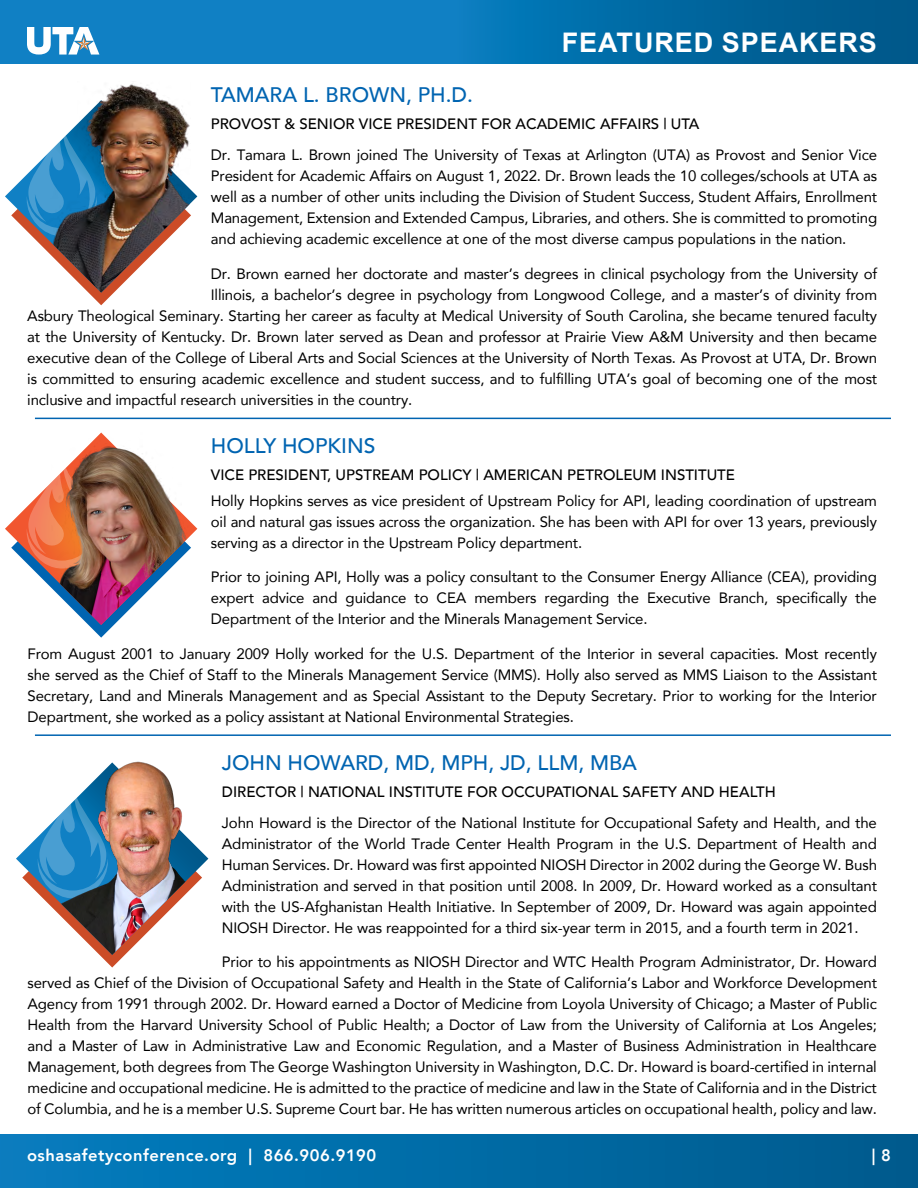
<style>
.page{position:relative;width:918px;height:1188px;background:#fff}
.page>*{position:absolute;margin:0;border:0;box-sizing:border-box;transform-origin:0 0}
.t1{font:700 27px "Arial";letter-spacing:.035em;color:#fff}
.t2{font:500 21px "Avenir";color:#0064b1}
.t3{font:800 16.5px "Avenir";letter-spacing:.03em;color:#fff}
.t4{font:15px/21px "Avenir";letter-spacing:-.01em;color:#000;text-align:justify}
.t5{font:500 15px "Avenir";color:#000}
</style>
<div class="page">
<div style="left:0;top:1134px;width:918px;height:54px;background:linear-gradient(to right,#047dbf,#005a8d)"></div>
<svg style="left:0;top:0;width:918px;height:64px"></svg>
<svg style="left:89px;top:293px;width:25px;height:12px"></svg>
<img style="left:5px;top:123px;width:192px;height:170px">
<img style="left:78px;top:84px;width:112px;height:113px">
<svg style="left:5px;top:483px;width:192px;height:155px"></svg>
<img style="left:51px;top:483px;width:144px;height:142px">
<img style="left:51px;top:433px;width:130px;height:102px">
<hr style="left:35px;top:418px;width:856px;height:1px;background:#0064b1">
<hr style="left:35px;top:734px;width:856px;height:2px;background:#0064b1">
<svg style="left:16px;top:826px;width:109px;height:142px"></svg>
<img style="left:48px;top:834px;width:160px;height:121px">
<img style="left:48px;top:761px;width:136px;height:119px">
<svg style="left:27px;top:27px;width:72px;height:28px"></svg>
<h1 class="t1" style="left:562px;top:24px;width:317px">FEATURED SPEAKERS</h1>
<h2 class="t2" style="left:211px;top:77px;width:264px">TAMARA L. BROWN, PH.D.</h2>
<p class="t5" style="left:211px;top:111px;width:490px">PROVOST &amp; SENIOR VICE PRESIDENT FOR ACADEMIC AFFAIRS | UTA</p>
<p class="t4" style="left:211px;top:144px;width:668px">Dr. Tamara L. Brown joined The University of Texas at Arlington (UTA) as Provost and Senior Vice President for Academic Affairs on August 1, 2022. Dr. Brown leads the 10 colleges/schools at UTA as well as a number of other units including the Division of Student Success, Student Affairs, Enrollment Management, Extension and Extended Campus, Libraries, and others. She is committed to promoting and achieving academic excellence at one of the most diverse campus populations in the nation.</p>
<p class="t4" style="left:211px;top:263px;width:668px">Dr. Brown earned her doctorate and master’s degrees in clinical psychology from the University of</p>
<p class="t4" style="left:211px;top:284px;width:668px">Illinois, a bachelor’s degree in psychology from Longwood College, and a master’s of divinity from</p>
<p class="t4" style="left:27px;top:305px;width:851px">Asbury Theological Seminary. Starting her career as faculty at Medical University of South Carolina, she became tenured faculty</p>
<p class="t4" style="left:27px;top:326px;width:852px">at the University of Kentucky. Dr. Brown later served as Dean and professor at Prairie View A&amp;M University and then became</p>
<p class="t4" style="left:27px;top:347px;width:851px">executive dean of the College of Liberal Arts and Social Sciences at the University of North Texas. As Provost at UTA, Dr. Brown</p>
<p class="t4" style="left:27px;top:368px;width:851px">is committed to ensuring academic excellence and student success, and to fulfilling UTA’s goal of becoming one of the most</p>
<p class="t4" style="left:27px;top:389px;width:387px">inclusive and impactful research universities in the country.</p>
<h2 class="t2" style="left:211px;top:427px;width:166px">HOLLY HOPKINS</h2>
<p class="t5" style="left:211px;top:462px;width:526px">VICE PRESIDENT, UPSTREAM POLICY | AMERICAN PETROLEUM INSTITUTE</p>
<p class="t4" style="left:211px;top:490px;width:668px">Holly Hopkins serves as vice president of Upstream Policy for API, leading coordination of upstream oil and natural gas issues across the organization. She has been with API for over 13 years, previously serving as a director in the Upstream Policy department.</p>
<p class="t4" style="left:211px;top:566px;width:668px">Prior to joining API, Holly was a policy consultant to the Consumer Energy Alliance (CEA), providing expert advice and guidance to CEA members regarding the Executive Branch, specifically the Department of the Interior and the Minerals Management Service.</p>
<p class="t4" style="left:28px;top:643px;width:851px">From August 2001 to January 2009 Holly worked for the U.S. Department of the Interior in several capacities. Most recently she served as the Chief of Staff to the Minerals Management Service (MMS). Holly also served as MMS Liaison to the Assistant Secretary, Land and Minerals Management and as Special Assistant to the Deputy Secretary. Prior to working for the Interior Department, she worked as a policy assistant at National Environmental Strategies.</p>
<h2 class="t2" style="left:222px;top:744px;width:417px">JOHN HOWARD, MD, MPH, JD, LLM, MBA</h2>
<p class="t5" style="left:222px;top:778px;width:555px">DIRECTOR | NATIONAL INSTITUTE FOR OCCUPATIONAL SAFETY AND HEALTH</p>
<p class="t4" style="left:222px;top:812px;width:657px">John Howard is the Director of the National Institute for Occupational Safety and Health, and the Administrator of the World Trade Center Health Program in the U.S. Department of Health and Human Services. Dr. Howard was first appointed NIOSH Director in 2002 during the George W. Bush Administration and served in that position until 2008. In 2009, Dr. Howard worked as a consultant with the US-Afghanistan Health Initiative. In September of 2009, Dr. Howard was again appointed NIOSH Director. He was reappointed for a third six-year term in 2015, and a fourth term in 2021.</p>
<p class="t4" style="left:28px;top:951px;width:851px;text-indent:194px">Prior to his appointments as NIOSH Director and WTC Health Program Administrator, Dr. Howard served as Chief of the Division of Occupational Safety and Health in the State of California’s Labor and Workforce Development Agency from 1991 through 2002. Dr. Howard earned a Doctor of Medicine from Loyola University of Chicago; a Master of Public Health from the Harvard University School of Public Health; a Doctor of Law from the University of California at Los Angeles; and a Master of Law in Administrative Law and Economic Regulation, and a Master of Business Administration in Healthcare Management, both degrees from The George Washington University in Washington, D.C. Dr. Howard is board-certified in internal medicine and occupational medicine. He is admitted to the practice of medicine and law in the State of California and in the District of Columbia, and he is a member U.S. Supreme Court bar. He has written numerous articles on occupational health, policy and law.</p>
<p class="t3" style="left:27px;top:1142px;width:351px">oshasafetyconference.org | 866.906.9190</p>
<p class="t3" style="left:872px;top:1142px;width:21px">| 8</p>
</div>
